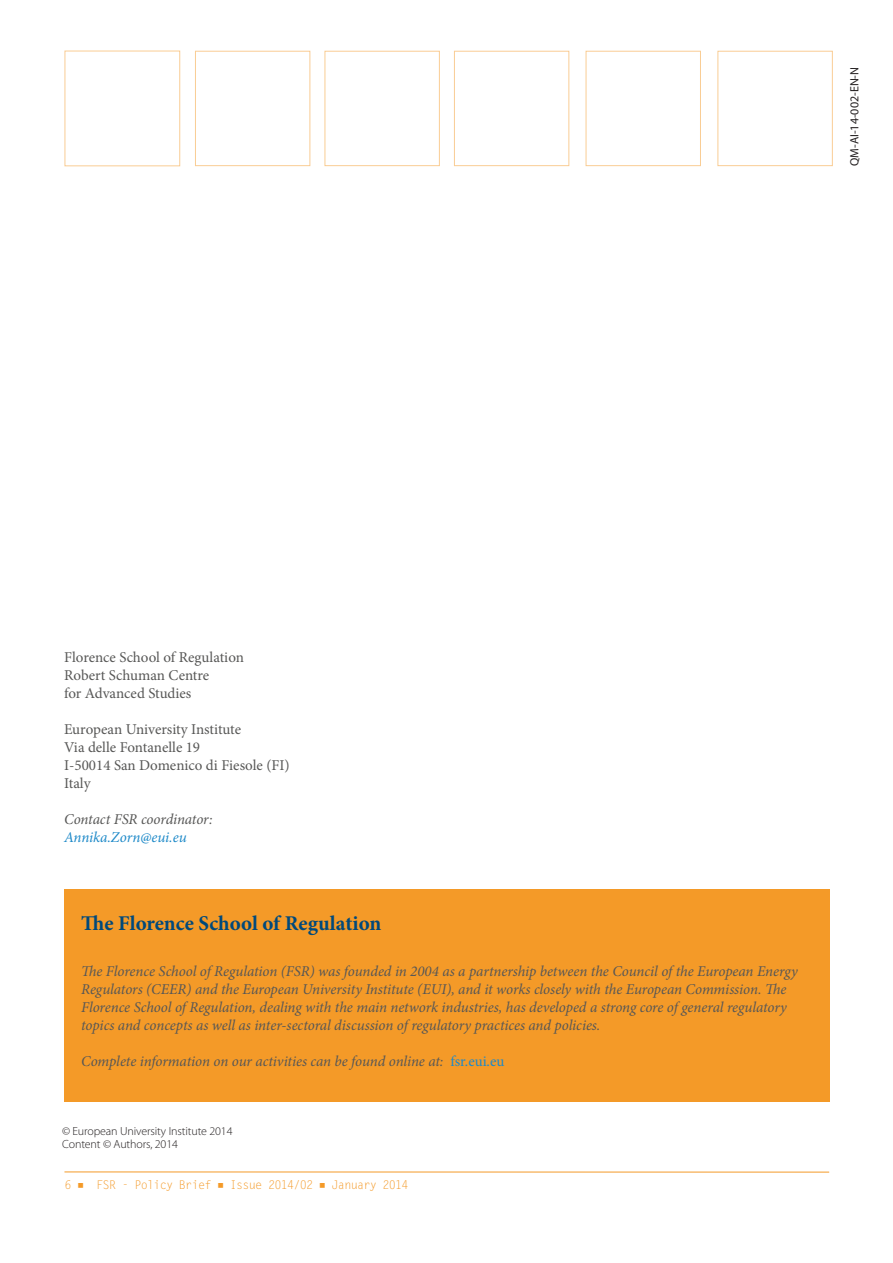
<style>
.page{position:relative;width:893px;height:1263px;background:#fff}
.page>*{position:absolute;margin:0;border:0;box-sizing:border-box;transform-origin:0 0}
.Header_1{font:700 21px "Minion Pro";color:#00497b}
.contact_details{font:italic 15px/18px "Minion Pro";letter-spacing:-.01em;color:#575756}
.contact_details-2{font:15px/18px "Minion Pro";color:#575756}
.t1{font:italic 15px "Minion Pro";letter-spacing:-.005em;color:#1d89c8}
.t2{font:12px "Letter Gothic Std";letter-spacing:-.07em;color:#f49a28}
.Base{font:12px "Myriad Pro";color:#231f20}
.credit{font:300 11.85px "Myriad Pro";letter-spacing:-.01em;color:#231f20}
.credit-2{font:300 11.7px "Myriad Pro";letter-spacing:-.01em;color:#231f20}
.s1{font-style:normal;color:#1d89c8}
.s2{font-size:11.7px}
</style>
<div class="page">
<hr style="left:64px;top:1172px;width:765px;height:1px;background:#f49a28">
<div style="left:64px;top:889px;width:765px;height:212px;background:#f49a28"></div>
<p class="Base" style="left:848px;top:166px;width:101px;rotate:-90deg">QM-AI-14-002-EN-N</p>
<p class="contact_details-2" style="left:64px;top:648px;width:181px">Florence School of Regulation</p>
<p class="contact_details-2" style="left:64px;top:666px;width:147px">Robert Schuman Centre for Advanced Studies</p>
<p class="contact_details-2" style="left:64px;top:720px;width:178px">European University Institute</p>
<p class="contact_details-2" style="left:64px;top:738px;width:138px">Via delle Fontanelle 19</p>
<p class="contact_details-2" style="left:64px;top:756px;width:227px">I-50014 San Domenico di Fiesole (FI)</p>
<p class="contact_details-2" style="left:64px;top:774px;width:28px">Italy</p>
<p class="contact_details" style="left:64px;top:810px;width:150px">Contact FSR coordinator:</p>
<p class="t1" style="left:64px;top:827px;width:124px">Annika.Zorn@eui.eu</p>
<p class="Header_1" style="left:81px;top:908px;width:302px">The Florence School of Regulation</p>
<p class="contact_details" style="left:81px;top:962px;width:718px">The Florence School of Regulation (FSR) was founded in 2004 as a partnership between the Council of the European Energy Regulators (CEER) and the European University Institute (EUI), and it works closely with the European Commission. The Florence School of Regulation, dealing with the main network industries, has developed a strong core of general regulatory topics and concepts as well as inter-sectoral discussion of regulatory practices and policies.</p>
<p class="contact_details" style="left:81px;top:1052px;width:425px">Complete information on our activities can be found online at: <span class="s1">fsr.eui.eu</span></p>
<p class="credit-2" style="left:62px;top:1124px;width:172px">© European University Institute 2014</p>
<p class="credit" style="left:62px;top:1138px;width:117px">Content <span class="s2">©</span> Authors, 2014</p>
<p class="t2" style="left:64px;top:1178px;width:346px">6 ■ FSR - Policy Brief ■ Issue 2014/02 ■ January 2014</p>
</div>
